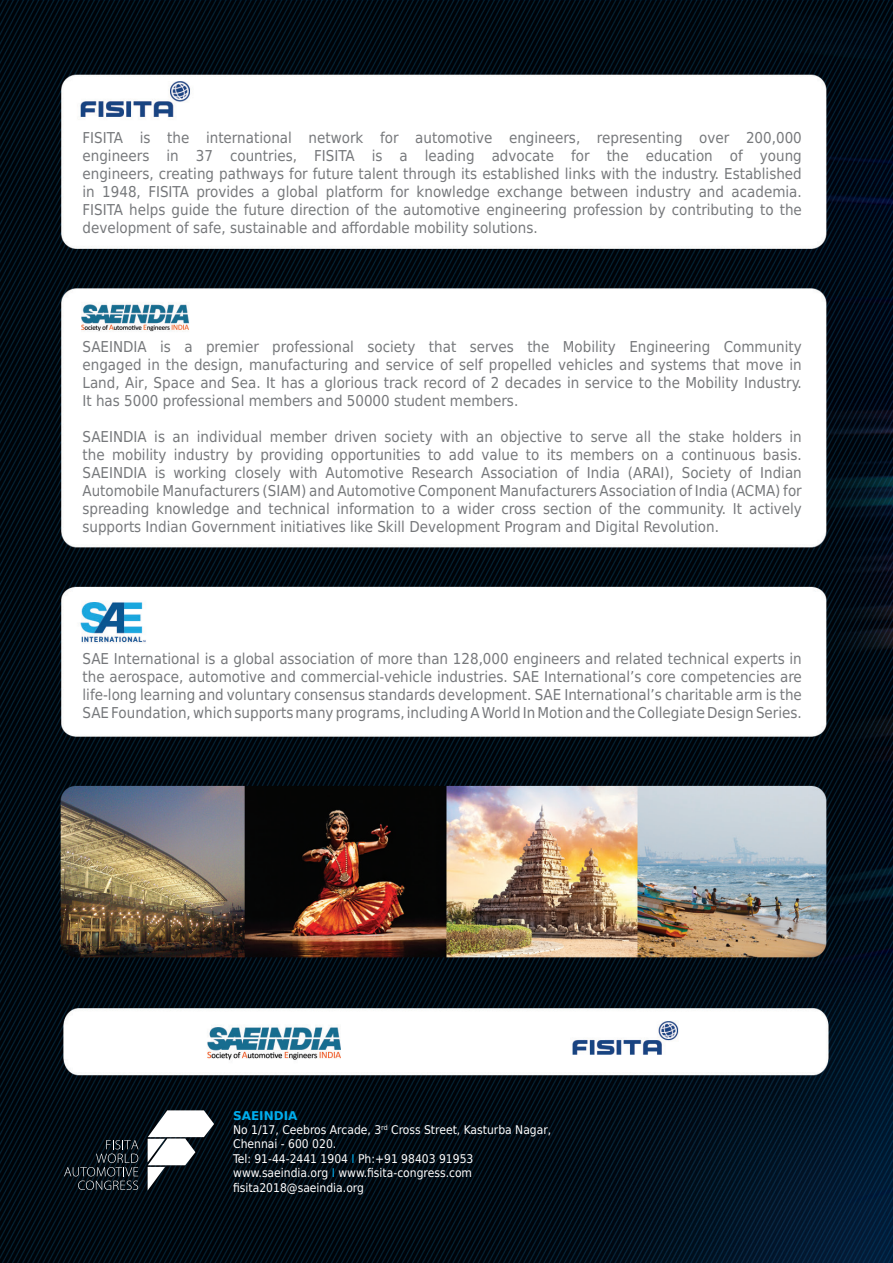
<style>
.page{position:relative;width:893px;height:1263px;background:#fff}
.page>*{position:absolute;margin:0;border:0;box-sizing:border-box;transform-origin:0 0}
.t1{font:15px/18px "DejaVu Sans Condensed";color:#76787b;text-align:justify}
.t2{font:12px/14.4px "DejaVu Sans Condensed";color:#fff}
.t3{font:700 12px "DejaVu Sans";color:#00aeef}
.s1{color:#00aeef}
</style>
<div class="page">
<img style="left:0;top:0;width:893px;height:1263px">
<svg style="left:64px;top:1140px;width:74px;height:50px;background:#1b242b"></svg>
<svg style="left:148px;top:1110px;width:66px;height:80px"></svg>
<p class="t1" style="left:82px;top:129px;width:721px">FISITA is the international network for automotive engineers, representing over 200,000 engineers in 37 countries, FISITA is a leading advocate for the education of young engineers, creating pathways for future talent through its established links with the industry. Established in 1948, FISITA provides a global platform for knowledge exchange between industry and academia.<br>FISITA helps guide the future direction of the automotive engineering profession by contributing to the development of safe, sustainable and affordable mobility solutions.</p>
<p class="t1" style="left:82px;top:337px;width:721px">SAEINDIA is a premier professional society that serves the Mobility Engineering Community engaged in the design, manufacturing and service of self propelled vehicles and systems that move in Land, Air, Space and Sea. It has a glorious track record of 2 decades in service to the Mobility Industry.<br>It has 5000 professional members and 50000 student members.</p>
<p class="t1" style="left:82px;top:427px;width:721px">SAEINDIA is an individual member driven society with an objective to serve all the stake holders in the mobility industry by providing opportunities to add value to its members on a continuous basis.<br>SAEINDIA is working closely with Automotive Research Association of India (ARAI), Society of Indian Automobile Manufacturers (SIAM) and Automotive Component Manufacturers Association of India (ACMA) for spreading knowledge and technical information to a wider cross section of the community. It actively supports Indian Government initiatives like Skill Development Program and Digital Revolution.</p>
<p class="t1" style="left:82px;top:649px;width:721px">SAE International is a global association of more than 128,000 engineers and related technical experts in the aerospace, automotive and commercial-vehicle industries. SAE International’s core competencies are life-long learning and voluntary consensus standards development. SAE International’s charitable arm is the SAE Foundation, which supports many programs, including A World In Motion and the Collegiate Design Series.</p>
<p class="t3" style="left:233px;top:1105px;width:66px">SAEINDIA</p>
<p class="t2" style="left:233px;top:1122px;width:320px">No 1/17, Ceebros Arcade, 3<sup>rd</sup> Cross Street, Kasturba Nagar, Chennai - 600 020.<br>Tel: 91-44-2441 1904 <span class="s1">I</span> Ph:+91 98403 91953 www.saeindia.org <span class="s1">I</span> www.fisita-congress.com fisita2018@saeindia.org</p>
</div>
